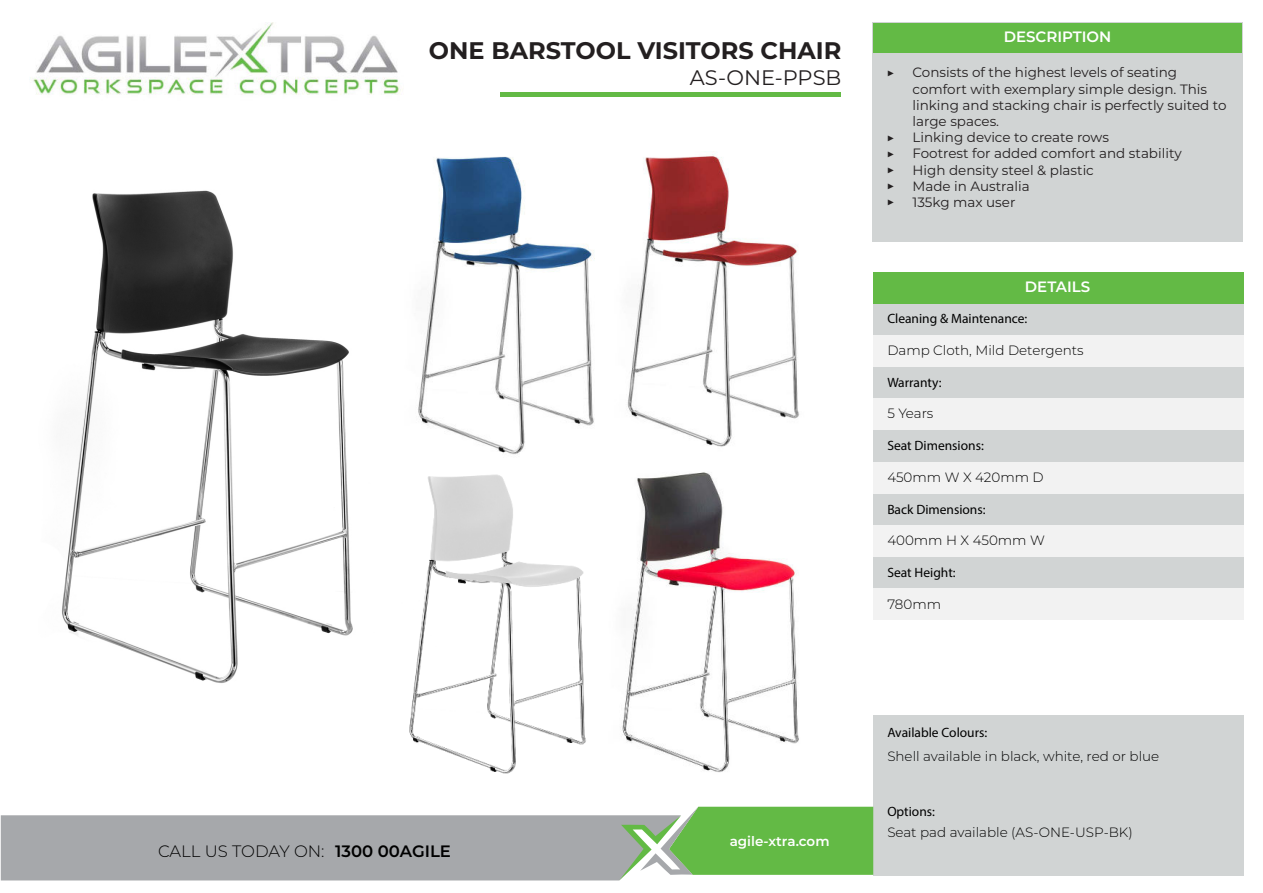
<style>
.page{position:relative;width:1263px;height:893px;background:#fff}
.page>*{position:absolute;margin:0;border:0;box-sizing:border-box;transform-origin:0 0}
.t1{font:700 24px "Montserrat";color:#231f20}
.t2{font:21px "Montserrat";color:#231f20}
.t3{font:300 16.5px "Montserrat";color:#000}
.t4{font:600 15px "Montserrat";color:#fff}
.t5{font:13.5px/16.2px "Montserrat";color:#231f20}
.t6{font:300 13.5px "Montserrat";color:#000}
.t7{font:13.5px "Myriad Pro";color:#000}
.t8{font:600 13.5px "Montserrat";color:#fff}
.s1{font-weight:600}
</style>
<div class="page">
<img style="left:622px;top:472px;width:177px;height:300px">
<img style="left:33px;top:22px;width:369px;height:73px">
<div style="left:872px;top:22px;width:370px;height:220px;background:#d1d4d4"></div>
<div style="left:873px;top:303px;width:370px;height:32px;background:#d1d4d4"></div>
<div style="left:873px;top:367px;width:370px;height:31px;background:#d1d4d4"></div>
<div style="left:873px;top:430px;width:370px;height:32px;background:#d1d4d4"></div>
<div style="left:873px;top:493px;width:370px;height:32px;background:#d1d4d4"></div>
<div style="left:873px;top:557px;width:370px;height:32px;background:#d1d4d4"></div>
<div style="left:873px;top:715px;width:370px;height:161px;background:#d1d4d4"></div>
<div style="left:873px;top:335px;width:370px;height:32px;background:#f2f2f2"></div>
<div style="left:873px;top:398px;width:370px;height:32px;background:#f2f2f2"></div>
<div style="left:873px;top:462px;width:370px;height:31px;background:#f2f2f2"></div>
<div style="left:873px;top:525px;width:370px;height:32px;background:#f2f2f2"></div>
<div style="left:873px;top:589px;width:370px;height:31px;background:#f2f2f2"></div>
<div style="left:873px;top:23px;width:369px;height:29px;background:#63ba45"></div>
<div style="left:873px;top:272px;width:370px;height:31px;background:#63ba45"></div>
<svg style="left:1px;top:807px;width:872px;height:73px;background:#a3b6a0"></svg>
<div style="left:500px;top:92px;width:341px;height:5px;background:#63ba45"></div>
<img style="left:62px;top:190px;width:291px;height:493px">
<img style="left:418px;top:156px;width:177px;height:299px">
<img style="left:627px;top:154px;width:173px;height:293px">
<img style="left:409px;top:474px;width:177px;height:300px">
<h1 class="t1" style="left:429px;top:37px;width:414px">ONE BARSTOOL VISITORS CHAIR</h1>
<h2 class="t2" style="left:690px;top:69px;width:153px">AS-ONE-PPSB</h2>
<p class="t5" style="left:887px;top:65px;width:10px">▶</p>
<p class="t5" style="left:887px;top:130px;width:10px;text-align:justify">▶ ▶ ▶ ▶ ▶</p>
<p class="t4" style="left:1004px;top:30px;width:109px">DESCRIPTION</p>
<p class="t5" style="left:912px;top:66px;width:315px">Consists of the highest levels of seating comfort with exemplary simple design. This linking and stacking chair is perfectly suited to large spaces.<br>Linking device to create rows<br>Footrest for added comfort and stability<br>High density steel &amp; plastic<br>Made in Australia<br>135kg max user</p>
<p class="t4" style="left:1025px;top:280px;width:67px">DETAILS</p>
<p class="t7" style="left:887px;top:314px;width:142px">Cleaning &amp; Maintenance:</p>
<p class="t6" style="left:887px;top:345px;width:198px">Damp Cloth, Mild Detergents</p>
<p class="t7" style="left:887px;top:377px;width:56px">Warranty:</p>
<p class="t6" style="left:887px;top:408px;width:48px">5 Years</p>
<p class="t7" style="left:887px;top:441px;width:98px">Seat Dimensions:</p>
<p class="t6" style="left:887px;top:472px;width:158px">450mm W X 420mm D</p>
<p class="t7" style="left:887px;top:504px;width:100px">Back Dimensions:</p>
<p class="t6" style="left:887px;top:535px;width:159px">400mm H X 450mm W</p>
<p class="t7" style="left:887px;top:567px;width:70px">Seat Height:</p>
<p class="t6" style="left:887px;top:598px;width:55px">780mm</p>
<p class="t3" style="left:158px;top:844px;width:294px">CALL US TODAY ON: <span class="s1">1300 00AGILE</span></p>
<p class="t8" style="left:730px;top:836px;width:101px">agile-xtra.com</p>
<p class="t7" style="left:887px;top:727px;width:101px">Available Colours:</p>
<p class="t6" style="left:887px;top:751px;width:273px">Shell available in black, white, red or blue</p>
<p class="t7" style="left:887px;top:806px;width:49px">Options:</p>
<p class="t6" style="left:887px;top:827px;width:247px">Seat pad available (AS-ONE-USP-BK)</p>
</div>
